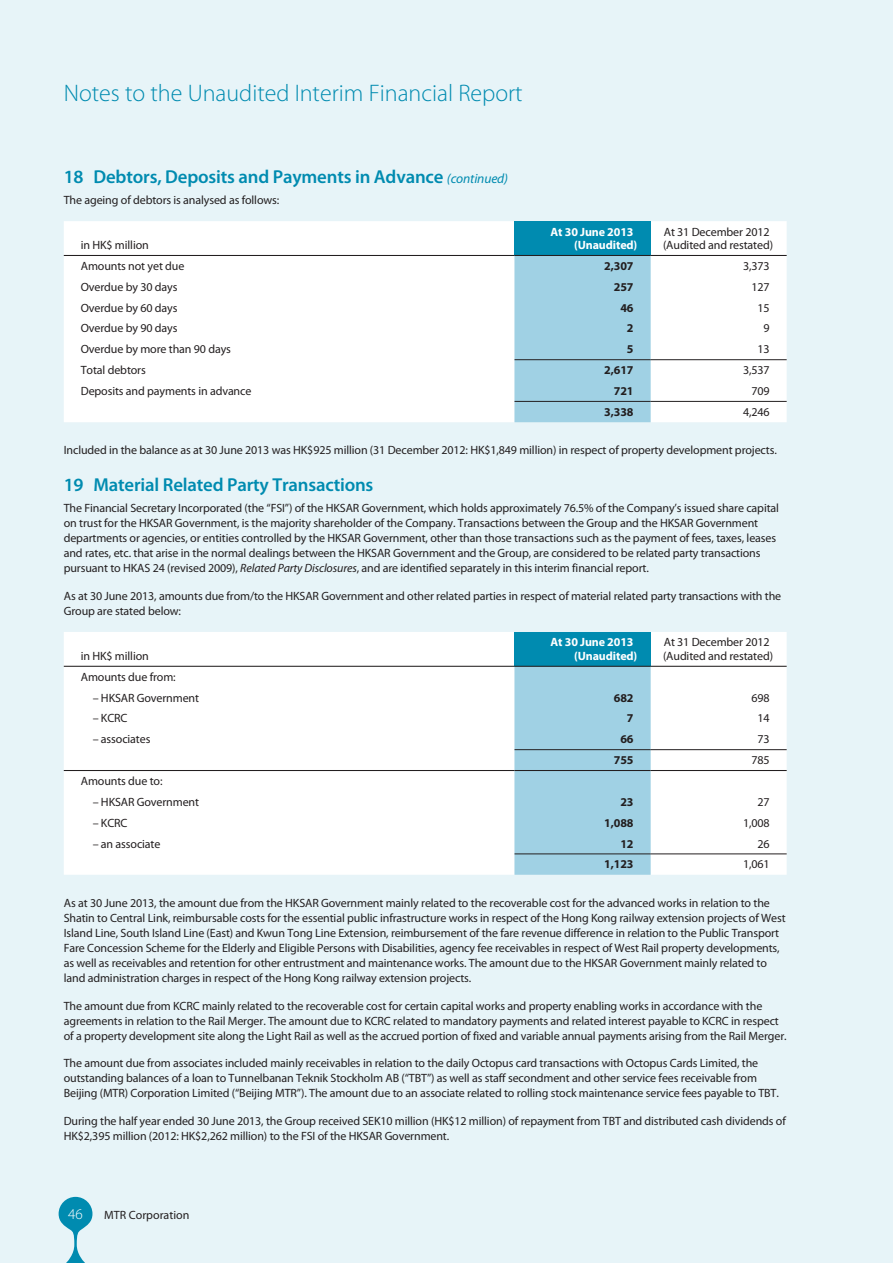
<style>
.page{position:relative;width:893px;height:1263px;background:#e7f4f8}
.page>*{position:absolute;margin:0;border:0;box-sizing:border-box;transform-origin:0 0}
.t1{font:300 24px "Myriad Pro";color:#008bb0}
.t2{font:600 18.75px "Myriad Pro";letter-spacing:-.01em;color:#008bb0}
.t3{font:300 15px "Myriad Pro";color:#fff}
.t4{font:12px/15px "Myriad Pro";letter-spacing:-.01em;color:#231f20}
.t5{font:700 12px "Myriad Pro";letter-spacing:-.01em;color:#231f20}
.t6{font:700 12px/13.5px "Myriad Pro";letter-spacing:-.01em;color:#fff}
.s1{font-weight:400;font-style:italic;font-size:13.5px}
.s2{font-style:italic}
</style>
<div class="page">
<div style="left:64px;top:221px;width:723px;height:201px;background:#fff"></div>
<div style="left:514px;top:221px;width:137px;height:34px;background:#008bb0"></div>
<div style="left:514px;top:256px;width:137px;height:166px;background:#a0d1e4"></div>
<hr style="left:514px;top:255px;width:137px;height:1px;background:#231f20">
<hr style="left:651px;top:255px;width:136px;height:1px;background:#231f20">
<hr style="left:64px;top:255px;width:450px;height:1px;background:#231f20">
<hr style="left:514px;top:401px;width:137px;height:1px;background:#231f20">
<hr style="left:514px;top:359px;width:137px;height:1px;background:#231f20">
<hr style="left:651px;top:359px;width:136px;height:1px;background:#231f20">
<hr style="left:651px;top:401px;width:136px;height:1px;background:#231f20">
<div style="left:64px;top:632px;width:723px;height:243px;background:#fff"></div>
<div style="left:514px;top:632px;width:137px;height:34px;background:#008bb0"></div>
<div style="left:514px;top:667px;width:137px;height:208px;background:#a0d1e4"></div>
<hr style="left:514px;top:666px;width:137px;height:1px;background:#231f20">
<hr style="left:651px;top:666px;width:136px;height:1px;background:#231f20">
<hr style="left:64px;top:666px;width:450px;height:1px;background:#231f20">
<hr style="left:514px;top:770px;width:137px;height:1px;background:#231f20">
<hr style="left:651px;top:770px;width:136px;height:1px;background:#231f20">
<hr style="left:64px;top:770px;width:450px;height:1px;background:#231f20">
<hr style="left:514px;top:749px;width:137px;height:1px;background:#231f20">
<hr style="left:651px;top:749px;width:136px;height:1px;background:#231f20">
<hr style="left:514px;top:854px;width:137px;height:1px;background:#231f20">
<hr style="left:651px;top:854px;width:136px;height:1px;background:#231f20">
<svg style="left:58px;top:1197px;width:35px;height:66px"></svg>
<h1 class="t1" style="left:64px;top:80px;width:460px">Notes to the Unaudited Interim Financial Report</h1>
<h2 class="t2" style="left:64px;top:166px;width:446px">18 Debtors, Deposits and Payments in Advance <span class="s1">(continued)</span></h2>
<p class="t4" style="left:64px;top:193px;width:217px">The ageing of debtors is analysed as follows:</p>
<p class="t4" style="left:81px;top:238px;width:70px">in HK$ million</p>
<p class="t6" style="left:574px;top:225px;width:65px;text-indent:-24px">At 30 June 2013 (Unaudited)</p>
<p class="t4" style="left:663px;top:225px;width:112px;line-height:13.5px">At 31 December 2012 (Audited and restated)</p>
<p class="t4" style="left:81px;top:259px;width:105px">Amounts not yet due</p>
<p class="t5" style="left:604px;top:259px;width:31px">2,307</p>
<p class="t4" style="left:743px;top:259px;width:28px">3,373</p>
<p class="t4" style="left:81px;top:279px;width:98px">Overdue by 30 days</p>
<p class="t5" style="left:614px;top:280px;width:21px">257</p>
<p class="t4" style="left:751px;top:279px;width:20px">127</p>
<p class="t4" style="left:81px;top:300px;width:98px">Overdue by 60 days</p>
<p class="t5" style="left:620px;top:301px;width:15px">46</p>
<p class="t4" style="left:757px;top:300px;width:14px">15</p>
<p class="t4" style="left:81px;top:321px;width:98px">Overdue by 90 days</p>
<p class="t5" style="left:627px;top:322px;width:8px">2</p>
<p class="t4" style="left:763px;top:321px;width:8px">9</p>
<p class="t4" style="left:81px;top:342px;width:152px">Overdue by more than 90 days</p>
<p class="t5" style="left:627px;top:343px;width:8px">5</p>
<p class="t4" style="left:757px;top:342px;width:14px">13</p>
<p class="t4" style="left:81px;top:363px;width:67px">Total debtors</p>
<p class="t5" style="left:604px;top:363px;width:31px">2,617</p>
<p class="t4" style="left:743px;top:363px;width:28px">3,537</p>
<p class="t4" style="left:81px;top:384px;width:172px">Deposits and payments in advance</p>
<p class="t5" style="left:614px;top:384px;width:21px">721</p>
<p class="t4" style="left:751px;top:384px;width:20px">709</p>
<p class="t5" style="left:604px;top:405px;width:31px">3,338</p>
<p class="t4" style="left:743px;top:405px;width:28px">4,246</p>
<p class="t4" style="left:64px;top:443px;width:715px">Included in the balance as at 30 June 2013 was HK$925 million (31 December 2012: HK$1,849 million) in respect of property development projects.</p>
<h2 class="t2" style="left:64px;top:474px;width:311px">19 Material Related Party Transactions</h2>
<p class="t4" style="left:64px;top:501px;width:717px">The Financial Secretary Incorporated (the “FSI”) of the HKSAR Government, which holds approximately 76.5% of the Company’s issued share capital on trust for the HKSAR Government, is the majority shareholder of the Company. Transactions between the Group and the HKSAR Government departments or agencies, or entities controlled by the HKSAR Government, other than those transactions such as the payment of fees, taxes, leases and rates, etc. that arise in the normal dealings between the HKSAR Government and the Group, are considered to be related party transactions pursuant to HKAS 24 (revised 2009), <span class="s2">Related Party Disclosures</span>, and are identified separately in this interim financial report.</p>
<p class="t4" style="left:64px;top:589px;width:719px">As at 30 June 2013, amounts due from/to the HKSAR Government and other related parties in respect of material related party transactions with the<br>Group are stated below:</p>
<p class="t4" style="left:81px;top:649px;width:70px">in HK$ million</p>
<p class="t6" style="left:574px;top:636px;width:65px;text-indent:-24px">At 30 June 2013 (Unaudited)</p>
<p class="t4" style="left:663px;top:636px;width:112px;line-height:13.5px">At 31 December 2012 (Audited and restated)</p>
<p class="t4" style="left:81px;top:669px;width:97px">Amounts due from:</p>
<p class="t4" style="left:93px;top:690px;width:108px">– HKSAR Government</p>
<p class="t5" style="left:614px;top:691px;width:21px">682</p>
<p class="t4" style="left:751px;top:690px;width:20px">698</p>
<p class="t4" style="left:93px;top:711px;width:36px">– KCRC</p>
<p class="t5" style="left:627px;top:712px;width:8px">7</p>
<p class="t4" style="left:757px;top:711px;width:14px">14</p>
<p class="t4" style="left:93px;top:732px;width:59px">– associates</p>
<p class="t5" style="left:620px;top:732px;width:15px">66</p>
<p class="t4" style="left:757px;top:732px;width:14px">73</p>
<p class="t5" style="left:614px;top:753px;width:21px">755</p>
<p class="t4" style="left:751px;top:753px;width:20px">785</p>
<p class="t4" style="left:81px;top:774px;width:83px">Amounts due to:</p>
<p class="t4" style="left:93px;top:794px;width:108px">– HKSAR Government</p>
<p class="t5" style="left:620px;top:795px;width:15px">23</p>
<p class="t4" style="left:757px;top:794px;width:14px">27</p>
<p class="t4" style="left:93px;top:815px;width:36px">– KCRC</p>
<p class="t5" style="left:604px;top:816px;width:31px">1,088</p>
<p class="t4" style="left:743px;top:815px;width:28px">1,008</p>
<p class="t4" style="left:93px;top:836px;width:69px">– an associate</p>
<p class="t5" style="left:620px;top:837px;width:15px">12</p>
<p class="t4" style="left:757px;top:836px;width:14px">26</p>
<p class="t5" style="left:604px;top:857px;width:31px">1,123</p>
<p class="t4" style="left:743px;top:857px;width:28px">1,061</p>
<p class="t4" style="left:64px;top:895px;width:723px">As at 30 June 2013, the amount due from the HKSAR Government mainly related to the recoverable cost for the advanced works in relation to the Shatin to Central Link, reimbursable costs for the essential public infrastructure works in respect of the Hong Kong railway extension projects of West Island Line, South Island Line (East) and Kwun Tong Line Extension, reimbursement of the fare revenue difference in relation to the Public Transport Fare Concession Scheme for the Elderly and Eligible Persons with Disabilities, agency fee receivables in respect of West Rail property developments, as well as receivables and retention for other entrustment and maintenance works. The amount due to the HKSAR Government mainly related to land administration charges in respect of the Hong Kong railway extension projects.</p>
<p class="t4" style="left:64px;top:998px;width:724px">The amount due from KCRC mainly related to the recoverable cost for certain capital works and property enabling works in accordance with the agreements in relation to the Rail Merger. The amount due to KCRC related to mandatory payments and related interest payable to KCRC in respect of a property development site along the Light Rail as well as the accrued portion of fixed and variable annual payments arising from the Rail Merger.</p>
<p class="t4" style="left:64px;top:1056px;width:717px">The amount due from associates included mainly receivables in relation to the daily Octopus card transactions with Octopus Cards Limited, the outstanding balances of a loan to Tunnelbanan Teknik Stockholm AB (“TBT”) as well as staff secondment and other service fees receivable from<br>Beijing (MTR) Corporation Limited (“Beijing MTR”). The amount due to an associate related to rolling stock maintenance service fees payable to TBT.</p>
<p class="t4" style="left:64px;top:1114px;width:724px">During the half year ended 30 June 2013, the Group received SEK10 million (HK$12 million) of repayment from TBT and distributed cash dividends of<br>HK$2,395 million (2012: HK$2,262 million) to the FSI of the HKSAR Government.</p>
<p class="t3" style="left:68px;top:1205px;width:16px">46</p>
<p class="t4" style="left:104px;top:1207px;width:87px">MTR Corporation</p>
</div>
